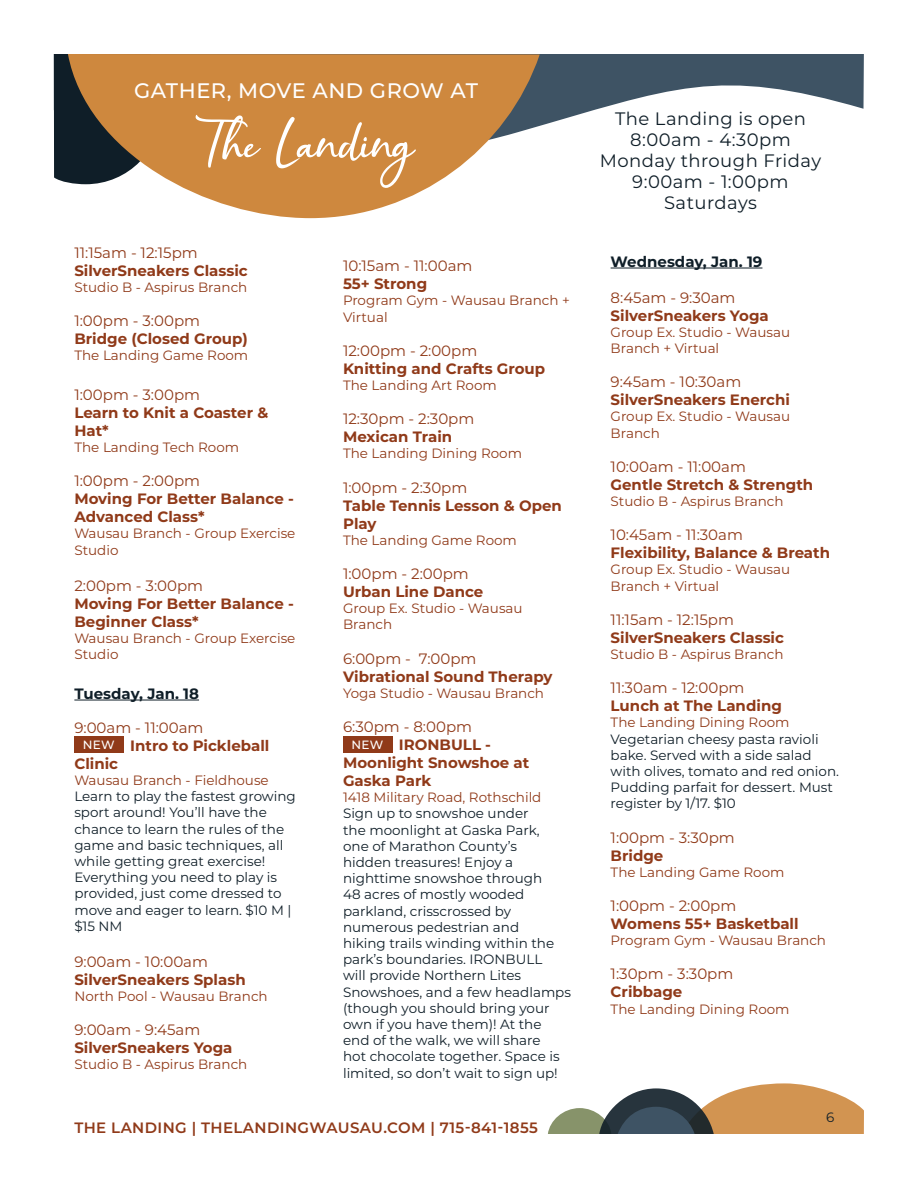
<style>
.page{position:relative;width:918px;height:1188px;background:#fff}
.page>*{position:absolute;margin:0;border:0;box-sizing:border-box;transform-origin:0 0}
.t1{font:500 21px "Montserrat";letter-spacing:.025em;color:#fff}
.t2{font:18px/21px "Montserrat";letter-spacing:.025em;color:#0f1e28;text-align:center}
.Paragraph_Style_2{font:700 15px/18px "Montserrat";color:#903a19}
.Paragraph_Style_2-2{font:15px "Montserrat";color:#903a19}
.t3{font:600 15px "Montserrat";letter-spacing:.025em;color:#903a19}
.Paragraph_Style_1{font:700 15px "Montserrat";color:#0f1e28}
.Paragraph_Style_3{font:13.5px/16.2px "Montserrat";color:#903a19}
.Paragraph_Style_3-2{font:13.5px/16.2px "Montserrat";color:#0f1e28}
.Paragraph_Style_2-3{font:13.5px/16.2px "Montserrat";color:#0f1e28}
.Paragraph_Style_2-4{font:13.5px "Montserrat";color:#903a19}
.t4{font:500 12px "Montserrat";letter-spacing:.02em;color:#fff}
</style>
<div class="page">
<svg style="left:540px;top:54px;width:324px;height:72px;fill:#3e5364"></svg>
<div style="left:54px;top:54px;width:14px;height:129px;background:#0f1e28"></div>
<svg style="left:68px;top:54px;width:472px;height:164px;fill:#ce883e"></svg>
<svg style="left:195px;top:115px;width:66px;height:53px;background:#d79e62"></svg>
<svg style="left:276px;top:117px;width:140px;height:71px;background:#d49858"></svg>
<svg style="left:548px;top:1083px;width:316px;height:51px"></svg>
<hr style="left:611px;top:268px;width:151px;height:1px;background:#0f1e28">
<hr style="left:74px;top:700px;width:125px;height:1px;background:#0f1e28">
<div style="left:343px;top:737px;width:49px;height:16px;background:#903a19"></div>
<div style="left:74px;top:737px;width:50px;height:16px;background:#903a19"></div>
<h1 class="t1" style="left:134px;top:76px;width:345px">GATHER, MOVE AND GROW AT</h1>
<p class="Paragraph_Style_2-2" style="left:74px;top:242px;width:125px">11:15am - 12:15pm</p>
<p class="Paragraph_Style_2" style="left:74px;top:260px;width:175px">SilverSneakers Classic</p>
<p class="Paragraph_Style_3" style="left:74px;top:278px;width:174px">Studio B - Aspirus Branch</p>
<p class="Paragraph_Style_2-2" style="left:74px;top:310px;width:127px">1:00pm - 3:00pm</p>
<p class="Paragraph_Style_2" style="left:74px;top:329px;width:175px">Bridge (Closed Group)</p>
<p class="Paragraph_Style_3" style="left:74px;top:347px;width:175px">The Landing Game Room</p>
<p class="Paragraph_Style_2-2" style="left:74px;top:384px;width:127px">1:00pm - 3:00pm</p>
<p class="Paragraph_Style_2" style="left:74px;top:403px;width:195px">Learn to Knit a Coaster &amp;<br>Hat*</p>
<p class="Paragraph_Style_3" style="left:74px;top:439px;width:166px">The Landing Tech Room</p>
<p class="Paragraph_Style_2-2" style="left:74px;top:470px;width:127px">1:00pm - 2:00pm</p>
<p class="Paragraph_Style_2" style="left:74px;top:489px;width:221px">Moving For Better Balance -<br>Advanced Class*</p>
<p class="Paragraph_Style_3" style="left:74px;top:525px;width:223px">Wausau Branch - Group Exercise<br>Studio</p>
<p class="Paragraph_Style_2-2" style="left:74px;top:575px;width:130px">2:00pm - 3:00pm</p>
<p class="Paragraph_Style_2" style="left:74px;top:593px;width:221px">Moving For Better Balance -<br>Beginner Class*</p>
<p class="Paragraph_Style_3" style="left:74px;top:629px;width:223px">Wausau Branch - Group Exercise<br>Studio</p>
<p class="Paragraph_Style_1" style="left:74px;top:682px;width:126px">Tuesday, Jan. 18</p>
<p class="Paragraph_Style_2-2" style="left:74px;top:717px;width:131px">9:00am - 11:00am</p>
<p class="Paragraph_Style_2" style="left:130px;top:736px;width:141px">Intro to Pickleball</p>
<p class="Paragraph_Style_2" style="left:74px;top:754px;width:45px">Clinic</p>
<p class="Paragraph_Style_2-4" style="left:74px;top:771px;width:196px">Wausau Branch - Fieldhouse</p>
<p class="Paragraph_Style_2-3" style="left:74px;top:788px;width:223px">Learn to play the fastest growing sport around! You’ll have the chance to learn the rules of the game and basic techniques, all while getting great exercise!<br>Everything you need to play is provided, just come dressed to move and eager to learn. $10 M | $15 NM</p>
<p class="Paragraph_Style_2-2" style="left:74px;top:951px;width:135px">9:00am - 10:00am</p>
<p class="Paragraph_Style_2" style="left:74px;top:970px;width:173px">SilverSneakers Splash</p>
<p class="Paragraph_Style_3" style="left:74px;top:988px;width:195px">North Pool - Wausau Branch</p>
<p class="Paragraph_Style_2-2" style="left:74px;top:1019px;width:127px">9:00am - 9:45am</p>
<p class="Paragraph_Style_2" style="left:74px;top:1038px;width:160px">SilverSneakers Yoga</p>
<p class="Paragraph_Style_3" style="left:74px;top:1056px;width:174px">Studio B - Aspirus Branch</p>
<p class="Paragraph_Style_2-2" style="left:343px;top:256px;width:131px">10:15am - 11:00am</p>
<p class="Paragraph_Style_2" style="left:343px;top:274px;width:86px">55+ Strong</p>
<p class="Paragraph_Style_3" style="left:343px;top:292px;width:228px">Program Gym - Wausau Branch +<br>Virtual</p>
<p class="Paragraph_Style_2-2" style="left:343px;top:340px;width:136px">12:00pm - 2:00pm</p>
<p class="Paragraph_Style_2" style="left:343px;top:359px;width:204px">Knitting and Crafts Group</p>
<p class="Paragraph_Style_3" style="left:343px;top:377px;width:155px">The Landing Art Room</p>
<p class="Paragraph_Style_2-2" style="left:343px;top:409px;width:133px">12:30pm - 2:30pm</p>
<p class="Paragraph_Style_2" style="left:343px;top:427px;width:111px">Mexican Train</p>
<p class="Paragraph_Style_3" style="left:343px;top:445px;width:180px">The Landing Dining Room</p>
<p class="Paragraph_Style_2-2" style="left:343px;top:477px;width:126px">1:00pm - 2:30pm</p>
<p class="Paragraph_Style_2" style="left:343px;top:495px;width:220px">Table Tennis Lesson &amp; Open<br>Play</p>
<p class="Paragraph_Style_3" style="left:343px;top:531px;width:175px">The Landing Game Room</p>
<p class="Paragraph_Style_2-2" style="left:343px;top:563px;width:127px">1:00pm - 2:00pm</p>
<p class="Paragraph_Style_2" style="left:343px;top:582px;width:142px">Urban Line Dance</p>
<p class="Paragraph_Style_3" style="left:343px;top:600px;width:181px">Group Ex. Studio - Wausau<br>Branch</p>
<p class="Paragraph_Style_2-2" style="left:343px;top:648px;width:135px">6:00pm - 7:00pm</p>
<p class="Paragraph_Style_2" style="left:343px;top:666px;width:211px">Vibrational Sound Therapy</p>
<p class="Paragraph_Style_3" style="left:343px;top:684px;width:203px">Yoga Studio - Wausau Branch</p>
<p class="Paragraph_Style_2-2" style="left:343px;top:716px;width:131px">6:30pm - 8:00pm</p>
<p class="Paragraph_Style_2" style="left:343px;top:735px;width:188px;text-indent:56px">IRONBULL -<br>Moonlight Snowshoe at<br>Gaska Park</p>
<p class="Paragraph_Style_2-4" style="left:343px;top:788px;width:200px">1418 Military Road, Rothschild</p>
<p class="Paragraph_Style_3-2" style="left:343px;top:805px;width:230px">Sign up to snowshoe under<br>the moonlight at Gaska Park,<br>one of Marathon County’s<br>hidden treasures! Enjoy a nighttime snowshoe through<br>48 acres of mostly wooded parkland, crisscrossed by numerous pedestrian and<br>hiking trails winding within the park’s boundaries. IRONBULL<br>will provide Northern Lites<br>Snowshoes, and a few headlamps (though you should bring your own if you have them)! At the end of the walk, we will share<br>hot chocolate together. Space is limited, so don’t wait to sign up!</p>
<p class="t4" style="left:83px;top:736px;width:33px">NEW</p>
<p class="t4" style="left:351px;top:736px;width:33px">NEW</p>
<p class="t3" style="left:74px;top:1117px;width:465px">THE LANDING | THELANDINGWAUSAU.COM | 715-841-1855</p>
<p class="t2" style="left:600px;top:108px;width:223px">The Landing is open<br>8:00am - 4:30pm<br>Monday through Friday<br>9:00am - 1:00pm<br>Saturdays</p>
<p class="Paragraph_Style_1" style="left:611px;top:250px;width:153px">Wednesday, Jan. 19</p>
<p class="Paragraph_Style_2-2" style="left:611px;top:287px;width:126px">8:45am - 9:30am</p>
<p class="Paragraph_Style_2" style="left:611px;top:305px;width:160px">SilverSneakers Yoga</p>
<p class="Paragraph_Style_3" style="left:611px;top:323px;width:181px">Group Ex. Studio - Wausau<br>Branch + Virtual</p>
<p class="Paragraph_Style_2-2" style="left:611px;top:371px;width:132px">9:45am - 10:30am</p>
<p class="Paragraph_Style_2" style="left:611px;top:390px;width:181px">SilverSneakers Enerchi</p>
<p class="Paragraph_Style_3" style="left:611px;top:408px;width:181px">Group Ex. Studio - Wausau<br>Branch</p>
<p class="Paragraph_Style_2-2" style="left:611px;top:456px;width:137px">10:00am - 11:00am</p>
<p class="Paragraph_Style_2" style="left:611px;top:475px;width:204px">Gentle Stretch &amp; Strength</p>
<p class="Paragraph_Style_3" style="left:611px;top:493px;width:174px">Studio B - Aspirus Branch</p>
<p class="Paragraph_Style_2-2" style="left:611px;top:524px;width:134px">10:45am - 11:30am</p>
<p class="Paragraph_Style_2" style="left:611px;top:543px;width:221px">Flexibility, Balance &amp; Breath</p>
<p class="Paragraph_Style_3" style="left:611px;top:561px;width:181px">Group Ex. Studio - Wausau<br>Branch + Virtual</p>
<p class="Paragraph_Style_2-2" style="left:611px;top:609px;width:125px">11:15am - 12:15pm</p>
<p class="Paragraph_Style_2" style="left:611px;top:628px;width:175px">SilverSneakers Classic</p>
<p class="Paragraph_Style_3" style="left:611px;top:646px;width:174px">Studio B - Aspirus Branch</p>
<p class="Paragraph_Style_2-2" style="left:611px;top:677px;width:135px">11:30am - 12:00pm</p>
<p class="Paragraph_Style_2" style="left:611px;top:696px;width:173px">Lunch at The Landing</p>
<p class="Paragraph_Style_2-4" style="left:611px;top:713px;width:180px">The Landing Dining Room</p>
<p class="Paragraph_Style_2-3" style="left:611px;top:730px;width:230px">Vegetarian cheesy pasta ravioli bake. Served with a side salad with olives, tomato and red onion.<br>Pudding parfait for dessert. Must register by 1/17. $10</p>
<p class="Paragraph_Style_2-2" style="left:611px;top:827px;width:126px">1:00pm - 3:30pm</p>
<p class="Paragraph_Style_2" style="left:611px;top:845px;width:54px">Bridge</p>
<p class="Paragraph_Style_3" style="left:611px;top:863px;width:175px">The Landing Game Room</p>
<p class="Paragraph_Style_2-2" style="left:611px;top:895px;width:127px">1:00pm - 2:00pm</p>
<p class="Paragraph_Style_2" style="left:611px;top:914px;width:190px">Womens 55+ Basketball</p>
<p class="Paragraph_Style_2-4" style="left:611px;top:931px;width:217px">Program Gym - Wausau Branch</p>
<p class="Paragraph_Style_2-2" style="left:611px;top:964px;width:124px">1:30pm - 3:30pm</p>
<p class="Paragraph_Style_2" style="left:611px;top:982px;width:73px">Cribbage</p>
<p class="Paragraph_Style_2-4" style="left:611px;top:999px;width:180px">The Landing Dining Room</p>
<p class="Paragraph_Style_3-2" style="left:826px;top:1108px;width:10px">6</p>
</div>
